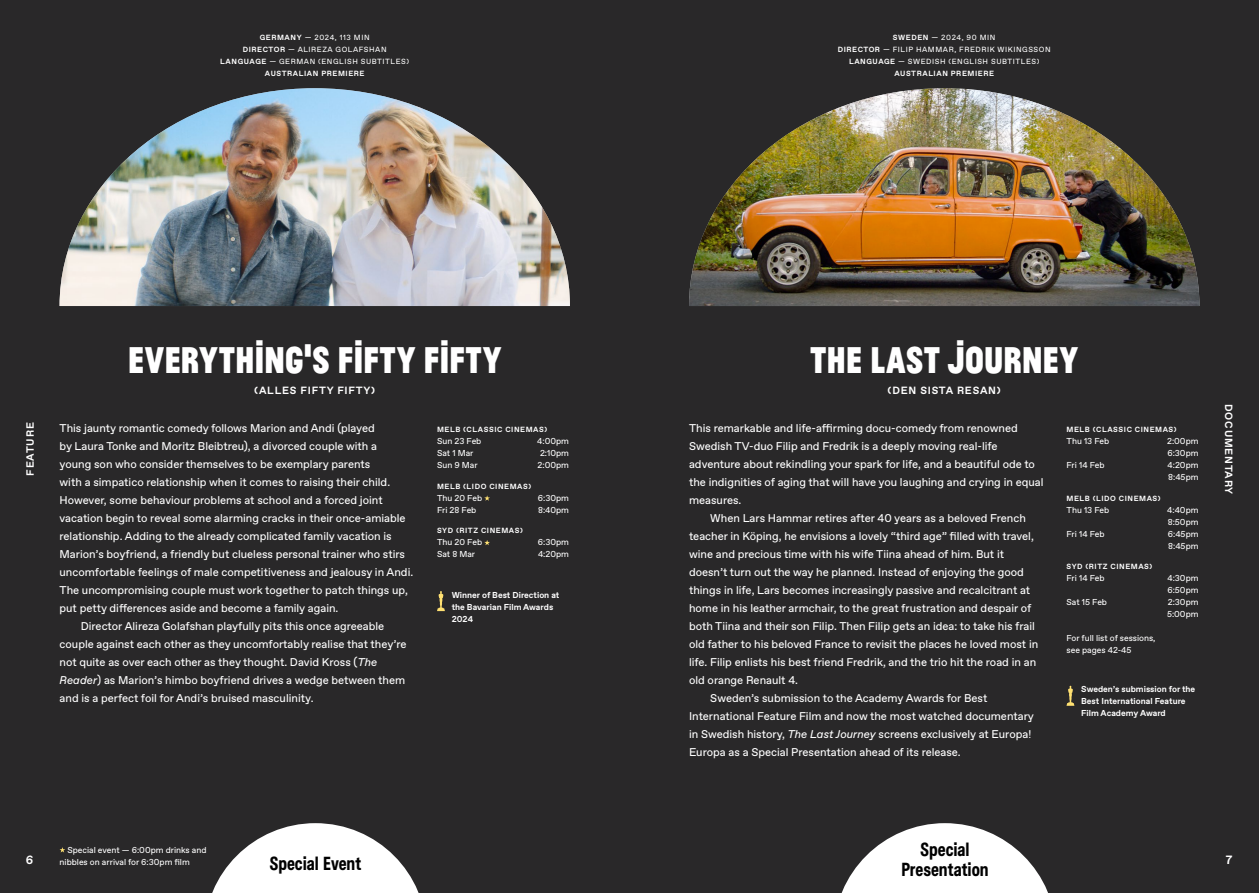
<style>
.page{position:relative;width:1259px;height:893px;background:#fff}
.page>*{position:absolute;margin:0;border:0;box-sizing:border-box;transform-origin:0 0}
.t1{font:700 39px "Jean Luc";letter-spacing:-.005em;color:#fff}
.t2{font:700 condensed 18.9px/20.2px "Messina Sans";letter-spacing:-.005em;color:#000;text-align:center}
.t3{font:700 12px "Favorit";color:#fff}
.t4{font:11.25px "Favorit";color:#fff}
.t5{font:700 10.5px "Favorit";letter-spacing:.075em;color:#fff}
.t6{font:8.7px/12px "Favorit";color:#fff}
.t7{font:700 8.7px/12px "Favorit";color:#fff}
.t8{font:7.5px/12px "Favorit";letter-spacing:.075em;color:#fff;text-align:center}
.t9{font:700 7.5px "Favorit";letter-spacing:.075em;color:#fff}
.s1{font-weight:700}
.s2{font-style:italic}
</style>
<div class="page">
<div style="left:0;top:0;width:629px;height:893px;background:#292829"></div>
<svg style="left:484px;top:495px;width:6px;height:6px"></svg>
<svg style="left:484px;top:540px;width:6px;height:5px"></svg>
<img style="left:60px;top:88px;width:510px;height:218px">
<svg style="left:212px;top:823px;width:207px;height:70px"></svg>
<div style="left:629px;top:0;width:630px;height:893px;background:#292829"></div>
<img style="left:689px;top:88px;width:510px;height:218px">
<svg style="left:841px;top:823px;width:207px;height:70px"></svg>
<svg style="left:1066px;top:686px;width:8px;height:20px"></svg>
<svg style="left:437px;top:591px;width:8px;height:20px"></svg>
<svg style="left:60px;top:847px;width:5px;height:5px"></svg>
<p class="t8" style="left:220px;top:31px;width:190px"><span class="s1">GERMANY</span> — 2024, 113 MIN<br><span class="s1">DIRECTOR</span> — ALIREZA GOLAFSHAN<br><span class="s1">LANGUAGE</span> — GERMAN (ENGLISH SUBTITLES)<br><span class="s1">AUSTRALIAN PREMIERE</span></p>
<h1 class="t1" style="left:128px;top:333px;width:375px">EVERYTHING’S FIFTY FIFTY</h1>
<p class="t8" style="left:838px;top:31px;width:214px"><span class="s1">SWEDEN</span> — 2024, 90 MIN<br><span class="s1">DIRECTOR</span> — FILIP HAMMAR, FREDRIK WIKINGSSON<br><span class="s1">LANGUAGE</span> — SWEDISH (ENGLISH SUBTITLES)<br><span class="s1">AUSTRALIAN PREMIERE</span></p>
<h1 class="t1" style="left:810px;top:333px;width:270px">THE LAST JOURNEY</h1>
<p class="t5" style="left:23px;top:476px;width:55px;rotate:-90deg">FEATURE</p>
<p class="t5" style="left:254px;top:383px;width:122px">(ALLES FIFTY FIFTY)</p>
<p class="t5" style="left:887px;top:383px;width:115px">(DEN SISTA RESAN)</p>
<p class="t4" style="left:60px;top:421px;width:317px">This jaunty romantic comedy follows Marion and Andi (played</p>
<p class="t4" style="left:60px;top:439px;width:319px">by Laura Tonke and Moritz Bleibtreu), a divorced couple with a</p>
<p class="t4" style="left:60px;top:457px;width:312px">young son who consider themselves to be exemplary parents</p>
<p class="t4" style="left:60px;top:475px;width:332px">with a simpatico relationship when it comes to raising their child.</p>
<p class="t4" style="left:60px;top:493px;width:325px">However, some behaviour problems at school and a forced joint</p>
<p class="t4" style="left:60px;top:511px;width:348px">vacation begin to reveal some alarming cracks in their once-amiable</p>
<p class="t4" style="left:60px;top:529px;width:334px">relationship. Adding to the already complicated family vacation is</p>
<p class="t4" style="left:60px;top:547px;width:347px">Marion’s boyfriend, a friendly but clueless personal trainer who stirs</p>
<p class="t4" style="left:60px;top:565px;width:355px">uncomfortable feelings of male competitiveness and jealousy in Andi.</p>
<p class="t4" style="left:60px;top:583px;width:350px">The uncompromising couple must work together to patch things up,</p>
<p class="t4" style="left:60px;top:601px;width:280px">put petty differences aside and become a family again.</p>
<p class="t4" style="left:81px;top:619px;width:305px">Director Alireza Golafshan playfully pits this once agreeable</p>
<p class="t4" style="left:60px;top:637px;width:348px">couple against each other as they uncomfortably realise that they’re</p>
<p class="t4" style="left:60px;top:655px;width:319px">not quite as over each other as they thought. David Kross (<span class="s2">The</span></p>
<p class="t4" style="left:60px;top:673px;width:347px"><span class="s2">Reader</span>) as Marion’s himbo boyfriend drives a wedge between them</p>
<p class="t4" style="left:60px;top:691px;width:255px">and is a perfect foil for Andi’s bruised masculinity.</p>
<p class="t9" style="left:437px;top:425px;width:112px">MELB (CLASSIC CINEMAS)</p>
<p class="t6" style="left:437px;top:435px;width:46px">Sun 23 Feb</p>
<p class="t6" style="left:537px;top:435px;width:33px">4:00pm</p>
<p class="t6" style="left:437px;top:447px;width:38px">Sat 1 Mar</p>
<p class="t6" style="left:540px;top:447px;width:31px">2:10pm</p>
<p class="t6" style="left:437px;top:459px;width:42px">Sun 9 Mar</p>
<p class="t6" style="left:537px;top:459px;width:33px">2:00pm</p>
<p class="t9" style="left:437px;top:481px;width:96px">MELB (LIDO CINEMAS)</p>
<p class="t6" style="left:437px;top:492px;width:47px">Thu 20 Feb</p>
<p class="t6" style="left:538px;top:492px;width:33px">6:30pm</p>
<p class="t6" style="left:437px;top:504px;width:41px">Fri 28 Feb</p>
<p class="t6" style="left:538px;top:504px;width:33px">8:40pm</p>
<p class="t9" style="left:437px;top:526px;width:87px">SYD (RITZ CINEMAS)</p>
<p class="t6" style="left:437px;top:536px;width:47px">Thu 20 Feb</p>
<p class="t6" style="left:538px;top:536px;width:33px">6:30pm</p>
<p class="t6" style="left:437px;top:548px;width:40px">Sat 8 Mar</p>
<p class="t6" style="left:538px;top:548px;width:33px">4:20pm</p>
<p class="t7" style="left:452px;top:588px;width:109px">Winner of Best Direction at the Bavarian Film Awards<br>2024</p>
<p class="t4" style="left:689px;top:421px;width:330px">This remarkable and life-affirming docu-comedy from renowned</p>
<p class="t4" style="left:689px;top:439px;width:310px">Swedish TV-duo Filip and Fredrik is a deeply moving real-life</p>
<p class="t4" style="left:689px;top:457px;width:347px">adventure about rekindling your spark for life, and a beautiful ode to</p>
<p class="t4" style="left:689px;top:475px;width:356px">the indignities of aging that will have you laughing and crying in equal</p>
<p class="t4" style="left:689px;top:493px;width:54px">measures.</p>
<p class="t4" style="left:710px;top:511px;width:317px">When Lars Hammar retires after 40 years as a beloved French</p>
<p class="t4" style="left:689px;top:529px;width:346px">teacher in Köping, he envisions a lovely “third age” filled with travel,</p>
<p class="t4" style="left:689px;top:547px;width:316px">wine and precious time with his wife Tiina ahead of him. But it</p>
<p class="t4" style="left:689px;top:565px;width:336px">doesn’t turn out the way he planned. Instead of enjoying the good</p>
<p class="t4" style="left:689px;top:583px;width:343px">things in life, Lars becomes increasingly passive and recalcitrant at</p>
<p class="t4" style="left:689px;top:601px;width:344px">home in his leather armchair, to the great frustration and despair of</p>
<p class="t4" style="left:689px;top:619px;width:347px">both Tiina and their son Filip. Then Filip gets an idea: to take his frail</p>
<p class="t4" style="left:689px;top:637px;width:351px">old father to his beloved France to revisit the places he loved most in</p>
<p class="t4" style="left:689px;top:655px;width:349px">life. Filip enlists his best friend Fredrik, and the trio hit the road in an</p>
<p class="t4" style="left:689px;top:673px;width:111px">old orange Renault 4.</p>
<p class="t4" style="left:710px;top:691px;width:278px">Sweden’s submission to the Academy Awards for Best</p>
<p class="t4" style="left:689px;top:709px;width:346px">International Feature Film and now the most watched documentary</p>
<p class="t4" style="left:689px;top:727px;width:344px">in Swedish history, <span class="s2">The Last Journey</span> screens exclusively at Europa!</p>
<p class="t4" style="left:689px;top:745px;width:273px">Europa as a Special Presentation ahead of its release.</p>
<p class="t9" style="left:1066px;top:425px;width:112px">MELB (CLASSIC CINEMAS)</p>
<p class="t6" style="left:1066px;top:435px;width:44px">Thu 13 Feb</p>
<p class="t6" style="left:1167px;top:435px;width:33px">2:00pm<br>6:30pm</p>
<p class="t6" style="left:1066px;top:459px;width:40px">Fri 14 Feb</p>
<p class="t6" style="left:1167px;top:459px;width:33px">4:20pm<br>8:45pm</p>
<p class="t9" style="left:1066px;top:493px;width:96px">MELB (LIDO CINEMAS)</p>
<p class="t6" style="left:1066px;top:504px;width:44px">Thu 13 Feb</p>
<p class="t6" style="left:1167px;top:504px;width:33px">4:40pm<br>8:50pm</p>
<p class="t6" style="left:1066px;top:528px;width:40px">Fri 14 Feb</p>
<p class="t6" style="left:1167px;top:528px;width:32px">6:45pm<br>8:45pm</p>
<p class="t9" style="left:1066px;top:562px;width:87px">SYD (RITZ CINEMAS)</p>
<p class="t6" style="left:1066px;top:572px;width:40px">Fri 14 Feb</p>
<p class="t6" style="left:1167px;top:572px;width:33px">4:30pm<br>6:50pm</p>
<p class="t6" style="left:1066px;top:596px;width:42px">Sat 15 Feb</p>
<p class="t6" style="left:1167px;top:596px;width:33px">2:30pm<br>5:00pm</p>
<p class="t6" style="left:1066px;top:632px;width:90px">For full list of sessions, see pages 42-45</p>
<p class="t7" style="left:1081px;top:683px;width:116px">Sweden’s submission for the<br>Best International Feature<br>Film Academy Award</p>
<p class="t5" style="left:1236px;top:404px;width:92px;rotate:90deg">DOCUMENTARY</p>
<p class="t3" style="left:26px;top:852px;width:9px">6</p>
<p class="t6" style="left:60px;top:843px;width:149px;text-indent:8px">Special event — 6:00pm drinks and nibbles on arrival for 6:30pm film</p>
<h2 class="t2" style="left:901px;top:839px;width:89px">Special<br>Presentation</h2>
<h2 class="t2" style="left:269px;top:853px;width:93px">Special Event</h2>
<p class="t3" style="left:1225px;top:852px;width:8px">7</p>
</div>
